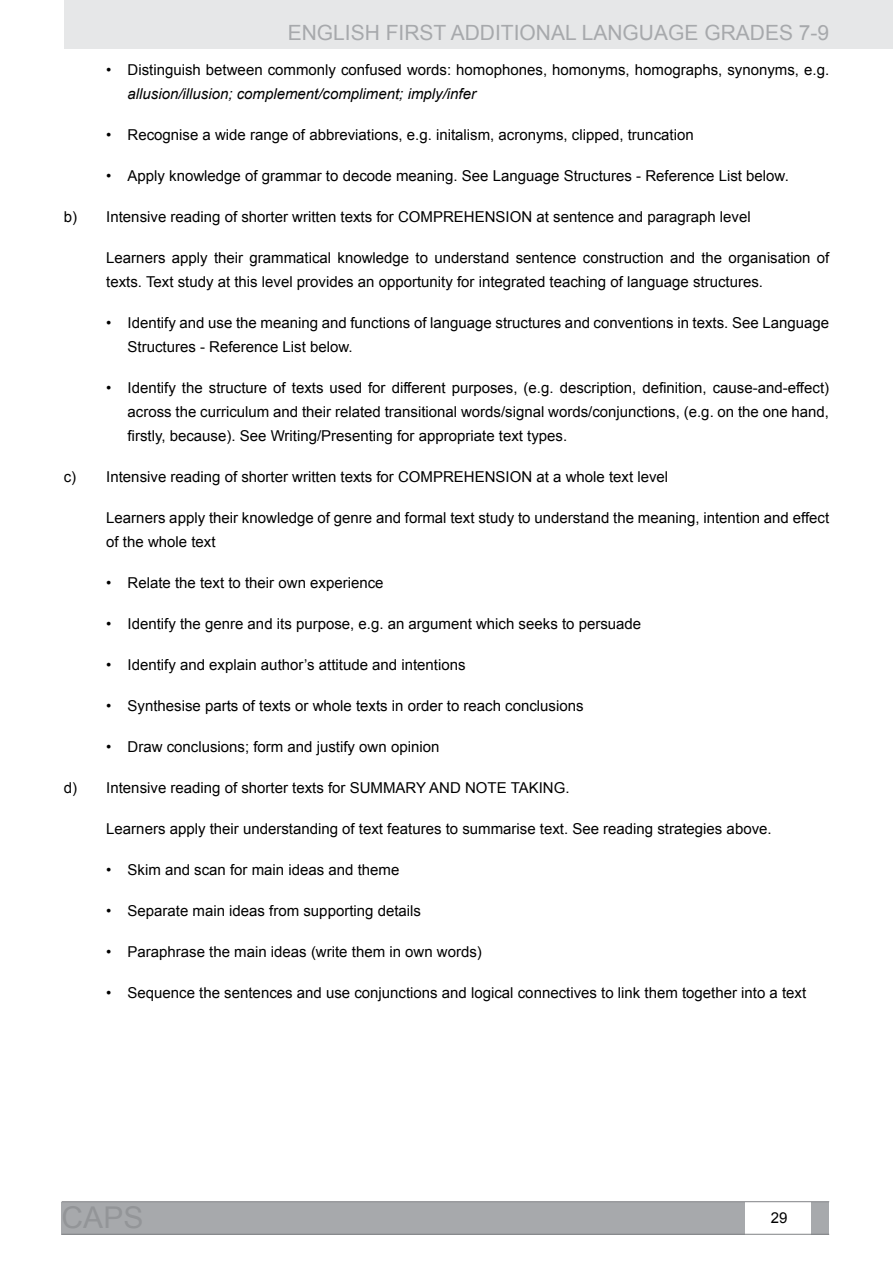
<style>
.page{position:relative;width:893px;height:1263px;background:#fff}
.page>*{position:absolute;margin:0;border:0;box-sizing:border-box;transform-origin:0 0}
.t1{font:21px "Arial";color:#a7a9ac}
.t2{font:15px/24px "Arial";color:#000}
.t3{font:italic 15px "Arial";color:#000}
</style>
<div class="page">
<div style="left:64px;top:0;width:829px;height:49px;background:#e6e7e8"></div>
<div style="left:62px;top:1202px;width:683px;height:32px;background:#a7a9ac"></div>
<div style="left:812px;top:1202px;width:17px;height:32px;background:#a7a9ac"></div>
<hr style="left:62px;top:1234px;width:767px;height:1px;background:#808285">
<hr style="left:62px;top:1201px;width:767px;height:1px;background:#808285">
<h1 class="t1" style="left:288px;top:19px;width:543px">ENGLISH FIRST ADDITIONAL LANGUAGE GRADES 7-9</h1>
<p class="t2" style="left:106px;top:58px;width:724px">• Distinguish between commonly confused words: homophones, homonyms, homographs, synonyms, e.g.</p>
<p class="t3" style="left:128px;top:84px;width:350px">allusion/illusion; complement/compliment; imply/infer</p>
<p class="t2" style="left:106px;top:123px;width:589px">• Recognise a wide range of abbreviations, e.g. initalism, acronyms, clipped, truncation</p>
<p class="t2" style="left:106px;top:164px;width:684px">• Apply knowledge of grammar to decode meaning. See Language Structures - Reference List below.</p>
<p class="t2" style="left:64px;top:205px;width:688px">b) Intensive reading of shorter written texts for COMPREHENSION at sentence and paragraph level</p>
<p class="t2" style="left:106px;top:246px;width:724px">Learners apply their grammatical knowledge to understand sentence construction and the organisation of texts. Text study at this level provides an opportunity for integrated teaching of language structures.</p>
<p class="t2" style="left:128px;top:311px;width:703px;text-indent:-21px">• Identify and use the meaning and functions of language structures and conventions in texts. See Language<br>Structures - Reference List below.</p>
<p class="t2" style="left:128px;top:376px;width:703px;text-align:justify;text-indent:-21px">• Identify the structure of texts used for different purposes, (e.g. description, definition, cause-and-effect) across the curriculum and their related transitional words/signal words/conjunctions, (e.g. on the one hand, firstly, because). See Writing/Presenting for appropriate text types.</p>
<p class="t2" style="left:64px;top:465px;width:606px">c) Intensive reading of shorter written texts for COMPREHENSION at a whole text level</p>
<p class="t2" style="left:106px;top:506px;width:724px">Learners apply their knowledge of genre and formal text study to understand the meaning, intention and effect of the whole text</p>
<p class="t2" style="left:106px;top:571px;width:279px">• Relate the text to their own experience</p>
<p class="t2" style="left:106px;top:612px;width:536px">• Identify the genre and its purpose, e.g. an argument which seeks to persuade</p>
<p class="t2" style="left:106px;top:653px;width:361px">• Identify and explain author’s attitude and intentions</p>
<p class="t2" style="left:106px;top:694px;width:479px">• Synthesise parts of texts or whole texts in order to reach conclusions</p>
<p class="t2" style="left:106px;top:735px;width:335px">• Draw conclusions; form and justify own opinion</p>
<p class="t2" style="left:64px;top:776px;width:309px">d) Intensive reading of shorter texts for SUMM</p>
<p class="t2" style="left:396px;top:776px;width:175px">ARY AND NOTE TAKING.</p>
<p class="t2" style="left:106px;top:817px;width:667px">Learners apply their understanding of text features to summarise text. See reading strategies above.</p>
<p class="t2" style="left:106px;top:858px;width:295px">• Skim and scan for main ideas and theme</p>
<p class="t2" style="left:106px;top:899px;width:316px">• Separate main ideas from supporting details</p>
<p class="t2" style="left:106px;top:940px;width:377px">• Paraphrase the main ideas (write them in own words)</p>
<p class="t2" style="left:106px;top:981px;width:701px">• Sequence the sentences and use conjunctions and logical connectives to link them together into a text</p>
<p class="t2" style="left:771px;top:1206px;width:18px">29</p>
</div>
